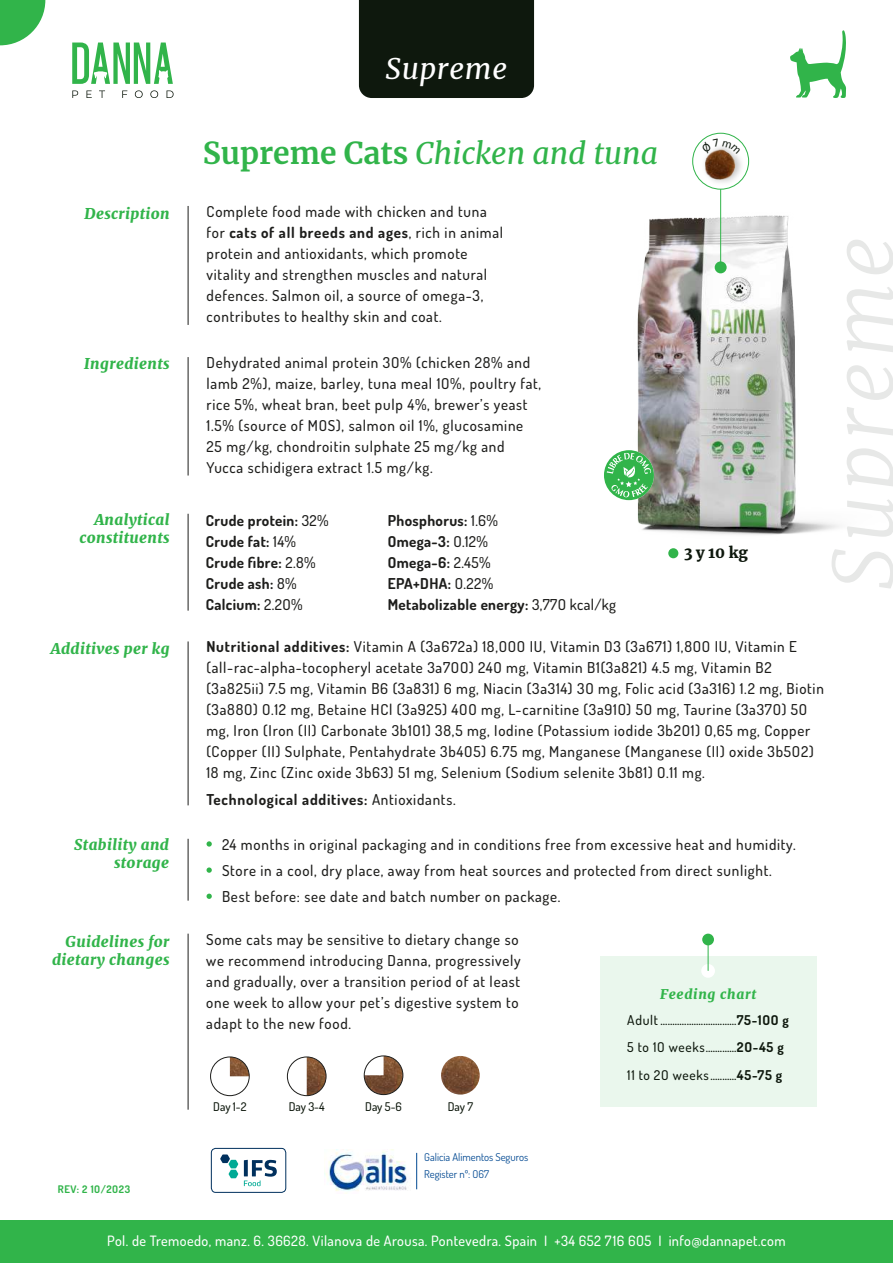
<style>
.page{position:relative;width:893px;height:1263px;background:#fff}
.page>*{position:absolute;margin:0;border:0;box-sizing:border-box;transform-origin:0 0}
.t1{font:italic 300 81.6px "Merriweather";letter-spacing:.05em;color:#e7e8e7}
.t2{font:italic 30px "Merriweather";color:#31b44a}
.t3{font:italic 28.65px "Merriweather";letter-spacing:.025em;color:#fff}
.t4{font:500 15px/21px "Dosis";letter-spacing:.05em;color:#1d1d1b}
.t5{font:700 15px/21px "Dosis";letter-spacing:.025em;color:#1d1d1b}
.t6{font:italic 900 15px/18px "Merriweather";letter-spacing:.025em;color:#31b44a;text-align:right}
.t7{font:700 15px "Dosis";letter-spacing:.05em;color:#1d1d1b}
.t8{font:900 15px "Merriweather";color:#0e180d}
.t9{font:500 14.25px "Dosis";letter-spacing:.03em;color:#fff}
.t10{font:500 13.5px/27.8px "Dosis";letter-spacing:.05em;color:#0e180d}
.t11{font:italic 900 13.5px "Merriweather";letter-spacing:.05em;color:#31b44a}
.t12{font:500 12px "Dosis";letter-spacing:-.005em;color:#0e180d}
.t13{font:10.8px "Dosis";color:#024992}
.t14{font:700 10.5px "Dosis";letter-spacing:.05em;color:#31b44a}
.s1{font-weight:700;font-style:normal}
.s2{font-weight:700}
.s3{font-weight:500}
</style>
<div class="page">
<img style="left:626px;top:161px;width:213px;height:398px">
<div style="left:0;top:1220px;width:893px;height:43px;background:#31b44a"></div>
<svg style="left:0;top:0;width:45px;height:45px"></svg>
<svg style="left:693px;top:133px;width:56px;height:56px"></svg>
<img style="left:699px;top:141px;width:49px;height:47px">
<img style="left:703px;top:154px;width:35px;height:29px">
<div style="left:692px;top:133px;width:57px;height:57px;border:1px solid #31b44a;border-radius:50%"></div>
<hr style="left:720px;top:189px;width:1px;height:83px;background:#31b44a">
<div style="left:715px;top:261px;width:12px;height:12px;background:#31b44a;border-radius:50%"></div>
<hr style="left:188px;top:206px;width:1px;height:119px;background:#1d1d1b">
<hr style="left:188px;top:357px;width:1px;height:118px;background:#1d1d1b">
<hr style="left:188px;top:514px;width:1px;height:97px;background:#1d1d1b">
<hr style="left:188px;top:641px;width:1px;height:164px;background:#1d1d1b">
<hr style="left:188px;top:839px;width:1px;height:62px;background:#1d1d1b">
<svg style="left:72px;top:90px;width:6px;height:8px"></svg>
<svg style="left:86px;top:90px;width:6px;height:8px"></svg>
<svg style="left:99px;top:90px;width:6px;height:8px"></svg>
<svg style="left:122px;top:90px;width:5px;height:8px"></svg>
<svg style="left:135px;top:90px;width:8px;height:8px"></svg>
<svg style="left:150px;top:90px;width:8px;height:8px"></svg>
<svg style="left:167px;top:90px;width:7px;height:8px"></svg>
<svg style="left:72px;top:43px;width:101px;height:41px"></svg>
<img style="left:324px;top:1151px;width:84px;height:40px">
<hr style="left:416px;top:1153px;width:1px;height:36px;background:#024992">
<div style="left:211px;top:1148px;width:75px;height:44px;border:1px solid #00305d;border-radius:4px"></div>
<svg style="left:220px;top:1154px;width:18px;height:24px"></svg>
<svg style="left:244px;top:1160px;width:33px;height:26px"></svg>
<svg style="left:207px;top:841px;width:5px;height:6px"></svg>
<svg style="left:207px;top:867px;width:5px;height:6px"></svg>
<svg style="left:207px;top:894px;width:5px;height:5px"></svg>
<hr style="left:188px;top:934px;width:1px;height:176px;background:#1d1d1b">
<img style="left:230px;top:1058px;width:18px;height:18px">
<div style="left:210px;top:1056px;width:40px;height:40px;border:1px solid #1d1d1b;border-radius:50%"></div>
<img style="left:307px;top:1058px;width:19px;height:38px">
<div style="left:287px;top:1056px;width:39px;height:40px;border:1px solid #1d1d1b;border-radius:50%"></div>
<img style="left:441px;top:1056px;width:39px;height:38px">
<img style="left:364px;top:1057px;width:39px;height:37px">
<div style="left:364px;top:1055px;width:39px;height:40px;border:1px solid #1d1d1b;border-radius:50%"></div>
<div style="left:359px;top:0;width:175px;height:98px;background:#0e180d"></div>
<svg style="left:604px;top:450px;width:50px;height:50px"></svg>
<div style="left:668px;top:548px;width:10px;height:10px;background:#31b44a;border-radius:50%"></div>
<svg style="left:790px;top:30px;width:56px;height:68px"></svg>
<div style="left:600px;top:956px;width:216px;height:150px;background:#eaf7ed"></div>
<div style="left:701px;top:964px;width:14px;height:14px;background:#fff;border-radius:50%"></div>
<hr style="left:708px;top:937px;width:1px;height:33px;background:#31b44a">
<div style="left:702px;top:934px;width:12px;height:11px;background:#31b44a;border-radius:50%"></div>
<svg style="left:701px;top:139px;width:39px;height:15px"></svg>
<h3 class="t3" style="left:385px;top:49px;width:123px">Supreme</h3>
<h2 class="t2" style="left:203px;top:132px;width:457px"><span class="s1">Supreme Cats</span> Chicken and tuna</h2>
<p class="t6" style="left:85px;top:204px;width:87px">Description</p>
<p class="t6" style="left:84px;top:354px;width:87px">Ingredients</p>
<p class="t6" style="left:79px;top:510px;width:92px">Analytical constituents</p>
<p class="t4" style="left:207px;top:200px;width:298px">Complete food made with chicken and tuna for <span class="s2">cats of all breeds and ages</span>, rich in animal protein and antioxidants, which promote vitality and strengthen muscles and natural defences. Salmon oil, a source of omega-3, contributes to healthy skin and coat.</p>
<p class="t4" style="left:207px;top:351px;width:336px">Dehydrated animal protein 3O% (chicken 28% and lamb 2%), maize, barley, tuna meal 1O%, poultry fat, rice 5%, wheat bran, beet pulp 4%, brewer’s yeast 1.5% (source of MOS), salmon oil 1%, glucosamine 25 mg/kg, chondroitin sulphate 25 mg/kg and Yucca schidigera extract 1.5 mg/kg.</p>
<p class="t5" style="left:206px;top:510px;width:124px">Crude protein: <span class="s3">32%<br></span>Crude fat: <span class="s3">14%<br></span>Crude fibre: <span class="s3">2.8%<br></span>Crude ash: <span class="s3">8%<br></span>Calcium: <span class="s3">2.2O%</span></p>
<p class="t5" style="left:388px;top:509px;width:230px">Phosphorus: <span class="s3">1.6%<br></span>Omega-3: <span class="s3">O.12%<br></span>Omega-6: <span class="s3">2.45%<br></span>EPA+DHA: <span class="s3">O.22%<br></span>Metabolizable energy: <span class="s3">3,77O kcal/kg</span></p>
<p class="t8" style="left:684px;top:542px;width:66px">3 y 10 kg</p>
<h1 class="t1" style="left:806px;top:591px;width:356px;rotate:-90deg">Supreme</h1>
<p class="t6" style="left:51px;top:639px;width:120px">Additives per kg</p>
<p class="t4" style="left:206px;top:636px;width:619px"><span class="s2">Nutritional additives:</span> Vitamin A (3a672a) 18,OOO IU, Vitamin D3 (3a671) 1,8OO IU, Vitamin E (all-rac-alpha-tocopheryl acetate 3a7OO) 24O mg, Vitamin B1(3a821) 4.5 mg, Vitamin B2 (3a825ii) 7.5 mg, Vitamin B6 (3a831) 6 mg, Niacin (3a314) 3O mg, Folic acid (3a316) 1.2 mg, Biotin (3a88O) O.12 mg, Betaine HCl (3a925) 4OO mg, L-carnitine (3a91O) 5O mg, Taurine (3a37O) 5O mg, Iron (Iron (II) Carbonate 3b1O1) 38,5 mg, Iodine (Potassium iodide 3b2O1) O,65 mg, Copper (Copper (II) Sulphate, Pentahydrate 3b4O5) 6.75 mg, Manganese (Manganese (II) oxide 3b5O2)<br>18 mg, Zinc (Zinc oxide 3b63) 51 mg, Selenium (Sodium selenite 3b81) O.11 mg.</p>
<p class="t7" style="left:206px;top:789px;width:251px">Technological additives: <span class="s3">Antioxidants.</span></p>
<p class="t6" style="left:74px;top:835px;width:96px">Stability and storage</p>
<p class="t4" style="left:222px;top:830px;width:575px;line-height:26.2px">24 months in original packaging and in conditions free from excessive heat and humidity.<br>Store in a cool, dry place, away from heat sources and protected from direct sunlight.<br>Best before: see date and batch number on package.</p>
<p class="t6" style="left:52px;top:932px;width:119px">Guidelines for dietary changes</p>
<p class="t4" style="left:206px;top:928px;width:316px">Some cats may be sensitive to dietary change so we recommend introducing Danna, progressively and gradually, over a transition period of at least one week to allow your pet’s digestive system to adapt to the new food.</p>
<p class="t11" style="left:660px;top:984px;width:98px">Feeding chart</p>
<p class="t10" style="left:627px;top:1005px;width:163px">Adult ................................<span class="s2">75-1OO g<br></span>5 to 1O weeks.............<span class="s2">2O-45 g<br></span>11 to 2O weeks...........<span class="s2">45-75 g</span></p>
<p class="t12" style="left:213px;top:1098px;width:35px">Day 1-2</p>
<p class="t12" style="left:289px;top:1098px;width:37px">Day 3-4</p>
<p class="t12" style="left:365px;top:1098px;width:38px">Day 5-6</p>
<p class="t12" style="left:448px;top:1098px;width:27px">Day 7</p>
<p class="t13" style="left:424px;top:1150px;width:106px">Galicia Alimentos Seguros</p>
<p class="t13" style="left:424px;top:1167px;width:66px">Register nº: O67</p>
<p class="t14" style="left:58px;top:1181px;width:74px">REV: 2 1O/2O23</p>
<p class="t9" style="left:107px;top:1231px;width:680px">Pol. de Tremoedo, manz. 6. 36628. Vilanova de Arousa. Pontevedra. Spain I +34 652 716 6O5 I info@dannapet.com</p>
</div>
